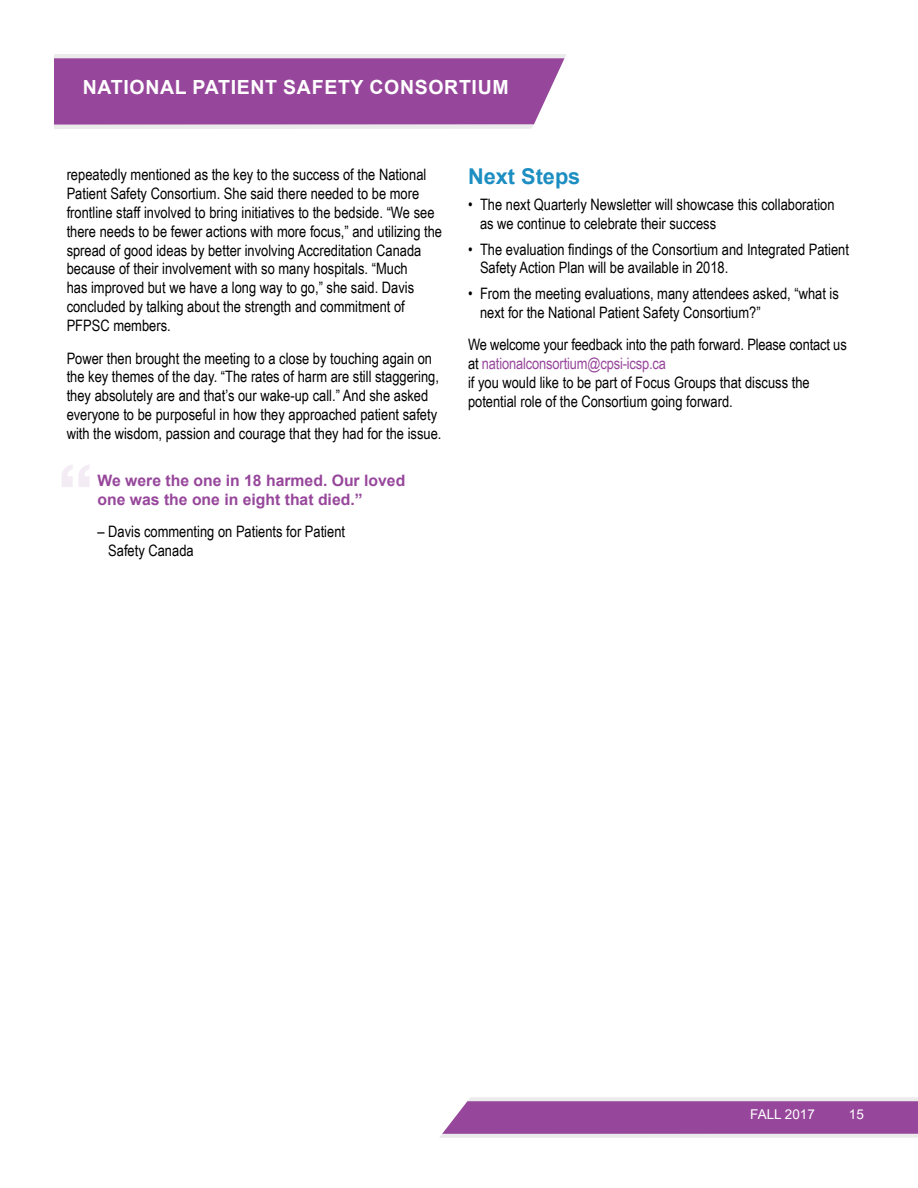
<style>
.page{position:relative;width:918px;height:1188px;background:#fff}
.page>*{position:absolute;margin:0;border:0;box-sizing:border-box;transform-origin:0 0}
.t1{font:700 21.75px "Arial";color:#1c8ec1}
.t2{font:700 19.5px "Arial";letter-spacing:.035em;color:#fff}
.t3{font:15.75px/18.9px "Arial Narrow";color:#000}
.t4{font:700 15.75px/18.9px "Arial";color:#97479b}
.t5{font:13.5px "Arial";color:#fff}
.s1{color:#97479b}
</style>
<div class="page">
<svg style="left:54px;top:54px;width:513px;height:75px;background:#a35ea7"></svg>
<svg style="left:440px;top:1097px;width:478px;height:41px;background:#ab6dae"></svg>
<svg style="left:62px;top:465px;width:28px;height:22px"></svg>
<p class="t2" style="left:83px;top:74px;width:428px">NATIONAL PATIENT SAFETY CONSORTIUM</p>
<p class="t3" style="left:67px;top:164px;width:377px">repeatedly mentioned as the key to the success of the National Patient Safety Consortium. She said there needed to be more frontline staff involved to bring initiatives to the bedside. “We see there needs to be fewer actions with more focus,” and utilizing the spread of good ideas by better involving Accreditation Canada because of their involvement with so many hospitals. “Much<br>has improved but we have a long way to go,” she said. Davis concluded by talking about the strength and commitment of PFPSC members.</p>
<p class="t3" style="left:67px;top:348px;width:376px">Power then brought the meeting to a close by touching again on the key themes of the day. “The rates of harm are still staggering, they absolutely are and that’s our wake-up call.” And she asked everyone to be purposeful in how they approached patient safety with the wisdom, passion and courage that they had for the issue.</p>
<p class="t4" style="left:97px;top:471px;width:309px">We were the one in 18 harmed. Our loved one was the one in eight that died.”</p>
<p class="t3" style="left:108px;top:521px;width:238px;text-indent:-11px">– Davis commenting on Patients for Patient<br>Safety Canada</p>
<h1 class="t1" style="left:468px;top:161px;width:114px">Next Steps</h1>
<p class="t3" style="left:480px;top:194px;width:356px;text-indent:-12px">• The next Quarterly Newsletter will showcase this collaboration as we continue to celebrate their success</p>
<p class="t3" style="left:480px;top:239px;width:371px;text-indent:-12px">• The evaluation findings of the Consortium and Integrated Patient<br>Safety Action Plan will be available in 2018.</p>
<p class="t3" style="left:480px;top:283px;width:360px;text-indent:-12px">• From the meeting evaluations, many attendees asked, “what is next for the National Patient Safety Consortium?”</p>
<p class="t3" style="left:468px;top:335px;width:380px">We welcome your feedback into the path forward. Please contact us at <span class="s1">nationalconsortium@cpsi-icsp.ca<br></span>if you would like to be part of Focus Groups that discuss the potential role of the Consortium going forward.</p>
<p class="t5" style="left:750px;top:1105px;width:66px">FALL 2017</p>
<p class="t5" style="left:849px;top:1105px;width:17px">15</p>
</div>
